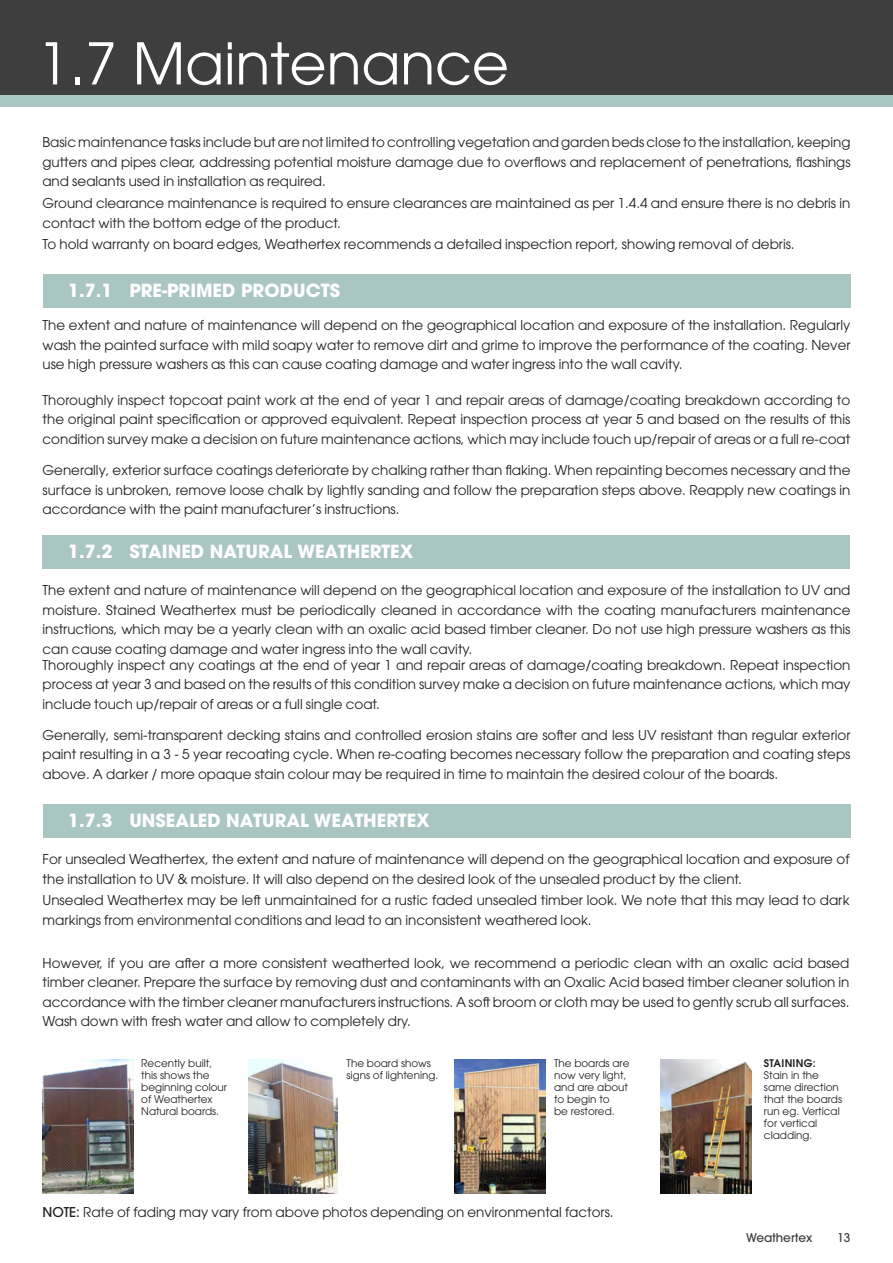
<style>
.page{position:relative;width:893px;height:1263px;background:#fff}
.page>*{position:absolute;margin:0;border:0;box-sizing:border-box;transform-origin:0 0}
.t1{font:57px "ITC Avant Garde Pro";color:#fff}
.Heading_White{font:700 18px "ITC Avant Garde Pro";color:#fff}
.Body_text1{font:13.5px/19.5px "ITC Avant Garde Pro";color:#231f20;text-align:justify}
.t2{font:500 12px "ITC Avant Garde Pro";color:#3e3e3f}
.Body_Text{font:10.5px/12px "ITC Avant Garde Pro";color:#231f20}
.Body_Text-2{font:600 10.5px "ITC Avant Garde Pro";letter-spacing:.025em;color:#231f20}
.s1{font-weight:500}
</style>
<div class="page">
<div style="left:0;top:0;width:893px;height:95px;background:#3e3e3f"></div>
<div style="left:0;top:95px;width:893px;height:12px;background:#a9c6c2"></div>
<div style="left:43px;top:274px;width:807px;height:33px;background:#a9c6c2"></div>
<img style="left:455px;top:1059px;width:91px;height:134px">
<img style="left:43px;top:1059px;width:91px;height:134px">
<img style="left:249px;top:1059px;width:89px;height:134px">
<img style="left:661px;top:1059px;width:91px;height:134px">
<div style="left:43px;top:804px;width:807px;height:33px;background:#a9c6c2"></div>
<div style="left:43px;top:535px;width:807px;height:33px;background:#a9c6c2"></div>
<p class="t1" style="left:38px;top:28px;width:472px">1.7 Maintenance</p>
<p class="Body_text1" style="left:42px;top:133px;width:810px">Basic maintenance tasks include but are not limited to controlling vegetation and garden beds close to the installation, keeping gutters and pipes clear, addressing potential moisture damage due to overflows and replacement of penetrations, flashings and sealants used in installation as required.</p>
<p class="Body_text1" style="left:42px;top:193px;width:810px">Ground clearance maintenance is required to ensure clearances are maintained as per 1.4.4 and ensure there is no debris in contact with the bottom edge of the product.</p>
<p class="Body_text1" style="left:42px;top:234px;width:754px">To hold warranty on board edges, Weathertex recommends a detailed inspection report, showing removal of debris.</p>
<p class="Heading_White" style="left:68px;top:278px;width:273px">1.7.1 PRE-PRIMED PRODUCTS</p>
<p class="Body_text1" style="left:43px;top:315px;width:809px">The extent and nature of maintenance will depend on the geographical location and exposure of the installation. Regularly wash the painted surface with mild soapy water to remove dirt and grime to improve the performance of the coating. Never use high pressure washers as this can cause coating damage and water ingress into the wall cavity.</p>
<p class="Body_text1" style="left:43px;top:390px;width:809px">Thoroughly inspect topcoat paint work at the end of year 1 and repair areas of damage/coating breakdown according to the original paint specification or approved equivalent. Repeat inspection process at year 5 and based on the results of this condition survey make a decision on future maintenance actions, which may include touch up/repair of areas or a full re-coat</p>
<p class="Body_text1" style="left:43px;top:460px;width:809px">Generally, exterior surface coatings deteriorate by chalking rather than flaking. When repainting becomes necessary and the surface is unbroken, remove loose chalk by lightly sanding and follow the preparation steps above. Reapply new coatings in accordance with the paint manufacturer’s instructions.</p>
<p class="Heading_White" style="left:68px;top:539px;width:347px">1.7.2 STAINED NATURAL WEATHERTEX</p>
<p class="Body_text1" style="left:43px;top:580px;width:809px">The extent and nature of maintenance will depend on the geographical location and exposure of the installation to UV and moisture. Stained Weathertex must be periodically cleaned in accordance with the coating manufacturers maintenance instructions, which may be a yearly clean with an oxalic acid based timber cleaner. Do not use high pressure washers as this can cause coating damage and water ingress into the wall cavity.</p>
<p class="Body_text1" style="left:43px;top:655px;width:809px">Thoroughly inspect any coatings at the end of year 1 and repair areas of damage/coating breakdown. Repeat inspection process at year 3 and based on the results of this condition survey make a decision on future maintenance actions, which may include touch up/repair of areas or a full single coat.</p>
<p class="Body_text1" style="left:43px;top:725px;width:809px">Generally, semi-transparent decking stains and controlled erosion stains are softer and less UV resistant than regular exterior paint resulting in a 3 - 5 year recoating cycle. When re-coating becomes necessary follow the preparation and coating steps above. A darker / more opaque stain colour may be required in time to maintain the desired colour of the boards.</p>
<p class="Heading_White" style="left:68px;top:808px;width:363px">1.7.3 UNSEALED NATURAL WEATHERTEX</p>
<p class="Body_text1" style="left:43px;top:849px;width:808px">For unsealed Weathertex, the extent and nature of maintenance will depend on the geographical location and exposure of the installation to UV &amp; moisture. It will also depend on the desired look of the unsealed product by the client.</p>
<p class="Body_text1" style="left:43px;top:890px;width:808px">Unsealed Weathertex may be left unmaintained for a rustic faded unsealed timber look. We note that this may lead to dark markings from environmental conditions and lead to an inconsistent weathered look.</p>
<p class="Body_text1" style="left:43px;top:953px;width:808px">However, if you are after a more consistent weatherted look, we recommend a periodic clean with an oxalic acid based timber cleaner. Prepare the surface by removing dust and contaminants with an Oxalic Acid based timber cleaner solution in accordance with the timber cleaner manufacturers instructions. A soft broom or cloth may be used to gently scrub all surfaces.<br>Wash down with fresh water and allow to completely dry.</p>
<p class="Body_Text" style="left:141px;top:1057px;width:87px">Recently built, this shows the beginning colour of Weathertex<br>Natural boards.</p>
<p class="Body_Text" style="left:347px;top:1057px;width:93px">The board shows signs of lightening.</p>
<p class="Body_Text-2" style="left:764px;top:1056px;width:53px">STAINING:</p>
<p class="Body_Text" style="left:554px;top:1057px;width:77px">The boards are now very light, and are about to begin to<br>be restored.</p>
<p class="Body_Text" style="left:764px;top:1069px;width:80px">Stain in the same direction that the boards run eg. Vertical for vertical cladding.</p>
<p class="Body_text1" style="left:43px;top:1202px;width:573px"><span class="s1">NOTE:</span> Rate of fading may vary from above photos depending on environmental factors.</p>
<p class="t2" style="left:746px;top:1230px;width:68px">Weathertex</p>
<p class="t2" style="left:837px;top:1230px;width:15px">13</p>
</div>
